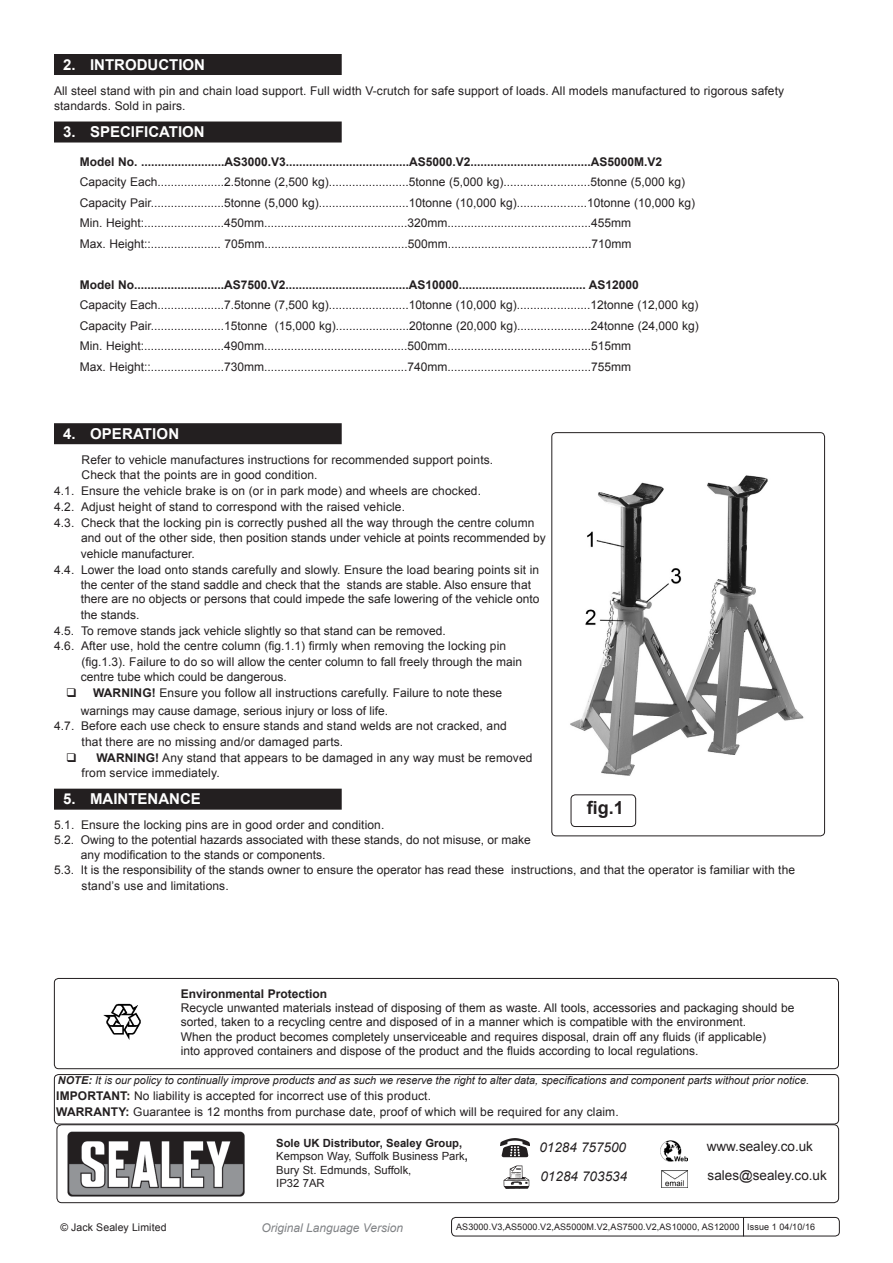
<style>
.page{position:relative;width:893px;height:1263px;background:#fff}
.page>*{position:absolute;margin:0;border:0;box-sizing:border-box;transform-origin:0 0}
.t1{font:700 18px "Arial";color:#231f20}
.t2{font:700 15px "Arial";color:#fff}
.t3{font:13.5px "Arial";color:#231f20}
.t4{font:italic 13.5px "Arial";color:#231f20}
.Body{font:12px/15.8px "Arial";letter-spacing:.01em;color:#231f20}
.Text_Header{font:12px "Arial";color:#231f20}
.Text_Header-2{font:700 12px "Arial";color:#231f20}
.t5{font:italic 12px "Arial";color:#808285}
.t6{font:11.25px/13.5px "Arial";color:#231f20}
.Body__Justified__7pt{font:italic 10.8px "Arial";color:#231f20}
.Body__Justified__7pt-2{font:10.5px "Arial";letter-spacing:.01em;color:#231f20}
.Body__Footer{font:9px "Arial";letter-spacing:.01em;color:#231f20}
.s1{font-weight:700}
</style>
<div class="page">
<div style="left:54px;top:54px;width:288px;height:21px;background:#231f20"></div>
<div style="left:54px;top:122px;width:288px;height:21px;background:#231f20"></div>
<div style="left:54px;top:423px;width:288px;height:21px;background:#231f20"></div>
<div style="left:54px;top:789px;width:288px;height:21px;background:#231f20"></div>
<div style="left:54px;top:1074px;width:785px;height:50px;border:1px solid #231f20;border-radius:4px"></div>
<img style="left:103px;top:1003px;width:38px;height:37px">
<div style="left:54px;top:978px;width:785px;height:91px;border:1px solid #231f20;border-radius:4px"></div>
<img style="left:570px;top:475px;width:234px;height:301px">
<div style="left:551px;top:432px;width:274px;height:404px;border:1px solid #231f20;border-radius:4px"></div>
<div style="left:571px;top:794px;width:65px;height:33px;border:1px solid #231f20;border-radius:4px"></div>
<div style="left:57px;top:1124px;width:782px;height:79px;border:1px solid #231f20;border-radius:5px"></div>
<img style="left:67px;top:1131px;width:178px;height:66px">
<img style="left:503px;top:1165px;width:27px;height:24px">
<img style="left:500px;top:1138px;width:29px;height:20px">
<img style="left:662px;top:1170px;width:25px;height:18px">
<img style="left:660px;top:1140px;width:27px;height:21px">
<div style="left:451px;top:1217px;width:389px;height:19px;border:1px solid #231f20;border-radius:4px"></div>
<svg style="left:743px;top:1217px;width:1px;height:19px"></svg>
<p class="t2" style="left:63px;top:55px;width:143px">2. INTRODUCTION</p>
<p class="Body" style="left:54px;top:83px;width:732px">All steel stand with pin and chain load support. Full width V-crutch for safe support of loads. All models manufactured to rigorous safety standards. Sold in pairs.</p>
<p class="t2" style="left:63px;top:122px;width:143px">3. SPECIFICATION</p>
<p class="Text_Header-2" style="left:80px;top:153px;width:584px">Model No. .........................AS3000.V3.....................................AS5000.V2....................................AS5000M.V2</p>
<p class="Text_Header" style="left:80px;top:174px;width:607px">Capacity Each....................2.5tonne (2,500 kg)........................5tonne (5,000 kg)..........................5tonne (5,000 kg)</p>
<p class="Text_Header" style="left:80px;top:194px;width:617px">Capacity Pair......................5tonne (5,000 kg)...........................10tonne (10,000 kg).....................10tonne (10,000 kg)</p>
<p class="Text_Header" style="left:80px;top:215px;width:553px">Min. Height:........................450mm...........................................320mm...........................................455mm</p>
<p class="Text_Header" style="left:80px;top:236px;width:553px">Max. Height::..................... 705mm...........................................500mm...........................................710mm</p>
<p class="Text_Header-2" style="left:80px;top:277px;width:561px">Model No...........................AS7500.V2.....................................AS10000...................................... AS12000</p>
<p class="Text_Header" style="left:80px;top:297px;width:620px">Capacity Each....................7.5tonne (7,500 kg)........................10tonne (10,000 kg)......................12tonne (12,000 kg)</p>
<p class="Text_Header" style="left:80px;top:318px;width:620px">Capacity Pair......................15tonne (15,000 kg)......................20tonne (20,000 kg)......................24tonne (24,000 kg)</p>
<p class="Text_Header" style="left:80px;top:338px;width:553px">Min. Height:........................490mm...........................................500mm...........................................515mm</p>
<p class="Text_Header" style="left:80px;top:359px;width:553px">Max. Height::......................730mm...........................................740mm...........................................755mm</p>
<p class="t2" style="left:63px;top:424px;width:118px">4. OPERATION</p>
<p class="Body" style="left:82px;top:452px;width:413px">Refer to vehicle manufactures instructions for recommended support points.<br>Check that the points are in good condition.</p>
<p class="Body" style="left:54px;top:483px;width:429px">4.1. Ensure the vehicle brake is on (or in park mode) and wheels are chocked.</p>
<p class="Body" style="left:54px;top:499px;width:353px">4.2. Adjust height of stand to correspond with the raised vehicle.</p>
<p class="Body" style="left:81px;top:515px;width:466px;text-indent:-27px">4.3. Check that the locking pin is correctly pushed all the way through the centre column and out of the other side, then position stands under vehicle at points recommended by</p>
<p class="Body" style="left:81px;top:546px;width:116px">vehicle manufacturer.</p>
<p class="Body" style="left:54px;top:562px;width:487px">4.4. Lower the load onto stands carefully and slowly. Ensure the load bearing points sit in</p>
<p class="Body" style="left:81px;top:577px;width:452px">the center of the stand saddle and check that the stands are stable. Also ensure that</p>
<p class="Body" style="left:81px;top:591px;width:460px">there are no objects or persons that could impede the safe lowering of the vehicle onto</p>
<p class="Body" style="left:81px;top:607px;width:60px">the stands.</p>
<p class="Body" style="left:54px;top:623px;width:393px">4.5. To remove stands jack vehicle slightly so that stand can be removed.</p>
<p class="Body" style="left:54px;top:638px;width:454px">4.6. After use, hold the centre column (fig.1.1) firmly when removing the locking pin</p>
<p class="Body" style="left:82px;top:654px;width:442px">(fig.1.3). Failure to do so will allow the center column to fall freely through the main</p>
<p class="Body" style="left:81px;top:669px;width:208px">centre tube which could be dangerous.</p>
<p class="Body" style="left:93px;top:685px;width:411px"><span class="s1">WARNING!</span> Ensure you follow all instructions carefully. Failure to note these</p>
<p class="Body" style="left:81px;top:703px;width:309px">warnings may cause damage, serious injury or loss of life.</p>
<p class="Body" style="left:54px;top:718px;width:454px">4.7. Before each use check to ensure stands and stand welds are not cracked, and</p>
<p class="Body" style="left:82px;top:734px;width:263px">that there are no missing and/or damaged parts.</p>
<p class="Body" style="left:96px;top:750px;width:438px"><span class="s1">WARNING!</span> Any stand that appears to be damaged in any way must be removed</p>
<p class="Body" style="left:82px;top:765px;width:140px">from service immediately.</p>
<p class="t2" style="left:63px;top:789px;width:139px">5. MAINTENANCE</p>
<p class="Body" style="left:54px;top:817px;width:332px">5.1. Ensure the locking pins are in good order and condition.</p>
<p class="Body" style="left:54px;top:832px;width:478px">5.2. Owing to the potential hazards associated with these stands, do not misuse, or make</p>
<p class="Body" style="left:81px;top:847px;width:246px">any modification to the stands or components.</p>
<p class="Body" style="left:82px;top:862px;width:715px;text-indent:-28px">5.3. It is the responsibility of the stands owner to ensure the operator has read these instructions, and that the operator is familiar with the stand’s use and limitations.</p>
<p class="t1" style="left:587px;top:796px;width:39px">fig.1</p>
<p class="Text_Header-2" style="left:181px;top:985px;width:148px">Environmental Protection</p>
<p class="Body" style="left:181px;top:1001px;width:615px;line-height:14.4px">Recycle unwanted materials instead of disposing of them as waste. All tools, accessories and packaging should be sorted, taken to a recycling centre and disposed of in a manner which is compatible with the environment.</p>
<p class="Body" style="left:181px;top:1029px;width:587px">When the product becomes completely unserviceable and requires disposal, drain off any fluids (if applicable)</p>
<p class="Body" style="left:181px;top:1043px;width:519px">into approved containers and dispose of the product and the fluids according to local regulations.</p>
<p class="Body__Justified__7pt" style="left:58px;top:1073px;width:753px"><span class="s1">NOTE:</span> It is our policy to continually improve products and as such we reserve the right to alter data, specifications and component parts without prior notice.</p>
<p class="Body" style="left:56px;top:1088px;width:376px"><span class="s1">IMPORTANT:</span> No liability is accepted for incorrect use of this product.</p>
<p class="Body" style="left:56px;top:1104px;width:564px"><span class="s1">WARRANTY:</span> Guarantee is 12 months from purchase date, proof of which will be required for any claim.</p>
<p class="t6" style="left:276px;top:1136px;width:193px"><span class="s1">Sole UK Distributor, Sealey Group,<br></span>Kempson Way, Suffolk Business Park<span class="s1">,<br></span>Bury St. Edmunds, Suffolk,</p>
<p class="t6" style="left:276px;top:1176px;width:50px">IP32 7AR</p>
<p class="t3" style="left:707px;top:1137px;width:108px">www.sealey.co.uk</p>
<p class="t4" style="left:539px;top:1138px;width:88px">01284 757500</p>
<p class="t4" style="left:540px;top:1167px;width:88px">01284 703534</p>
<p class="t3" style="left:708px;top:1166px;width:121px">sales@sealey.co.uk</p>
<p class="Body__Justified__7pt-2" style="left:60px;top:1220px;width:108px">© Jack Sealey Limited</p>
<p class="t5" style="left:261px;top:1220px;width:143px">Original Language Version</p>
<p class="Body__Footer" style="left:456px;top:1221px;width:360px">AS3000.V3,AS5000.V2,AS5000M.V2,AS7500.V2,AS10000, AS12000 Issue 1 04/10/16</p>
</div>
